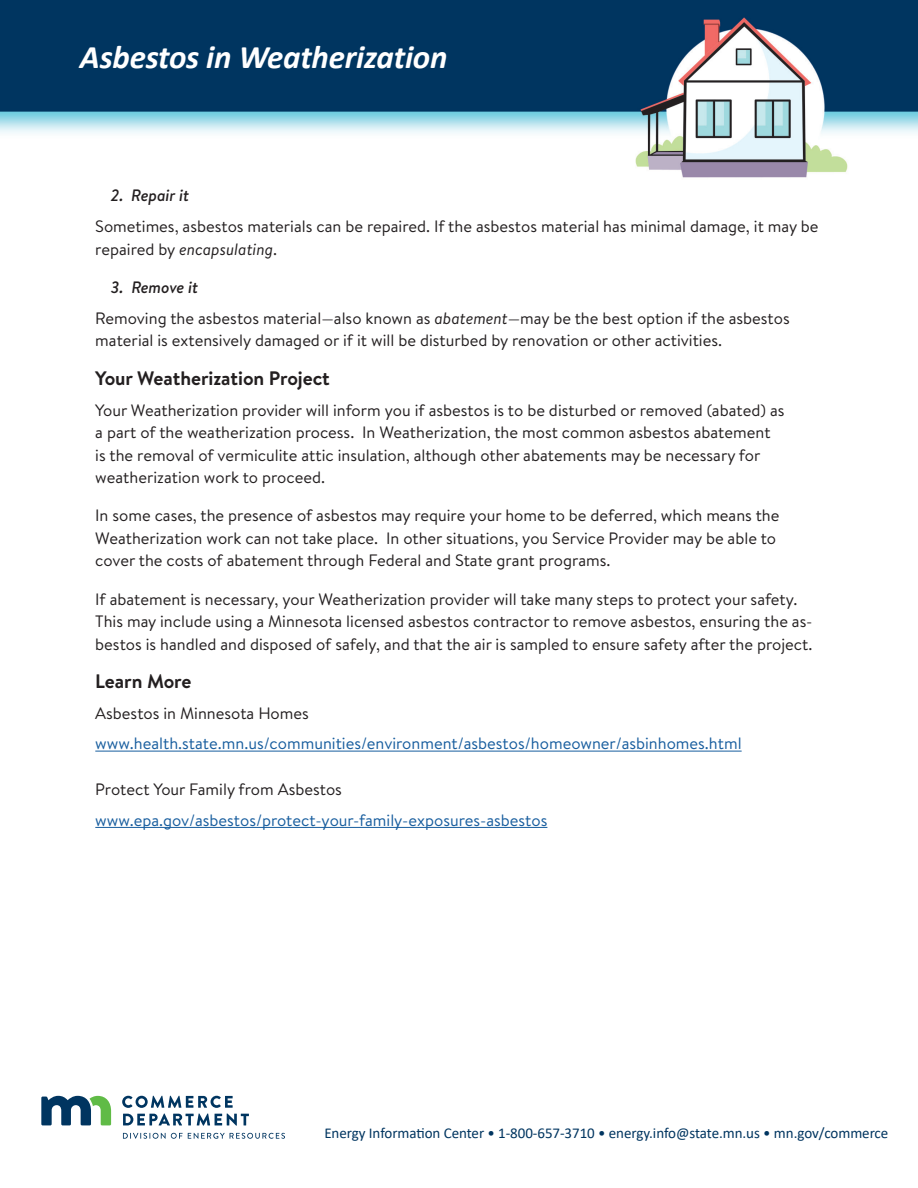
<style>
.page{position:relative;width:918px;height:1188px;background:#fff}
.page>*{position:absolute;margin:0;border:0;box-sizing:border-box;transform-origin:0 0}
.t1{font:italic 700 33px "Calibri";letter-spacing:-.005em;color:#fff}
.t2{font:700 19.5px "Brandon Text";letter-spacing:-.005em;color:#231f20}
.t3{font:16.5px/22.5px "Brandon Text";color:#231f20}
.t4{font:16.5px "Brandon Text";color:#175d9e}
.t5{font:italic 500 16.5px "Brandon Text";letter-spacing:-.005em;color:#231f20}
.t6{font:15px "Calibri";letter-spacing:-.005em;color:#003560}
.s1{font-style:italic}
.s2{font-weight:500;font-style:italic}
</style>
<div class="page">
<img style="left:0;top:0;width:918px;height:178px">
<hr style="left:95px;top:751px;width:647px;height:1px;background:#175d9e">
<hr style="left:95px;top:827px;width:452px;height:1px;background:#175d9e">
<svg style="left:41px;top:1096px;width:70px;height:29px"></svg>
<svg style="left:122px;top:1096px;width:111px;height:12px"></svg>
<svg style="left:123px;top:1114px;width:126px;height:12px"></svg>
<svg style="left:123px;top:1133px;width:162px;height:6px"></svg>
<h1 class="t1" style="left:80px;top:34px;width:369px">Asbestos in Weatherization</h1>
<p class="t5" style="left:111px;top:184px;width:80px">2. Repair it</p>
<p class="t3" style="left:95px;top:215px;width:725px">Sometimes, asbestos materials can be repaired. If the asbestos material has minimal damage, it may be repaired by <span class="s1">encapsulating</span>.</p>
<p class="t3" style="left:95px;top:271px;width:696px;line-height:31.2px;text-indent:16px"><span class="s2">3. Remove it<br></span>Removing the asbestos material—also known as <span class="s1">abatement</span>—may be the best option if the asbestos</p>
<p class="t3" style="left:95px;top:329px;width:628px">material is extensively damaged or if it will be disturbed by renovation or other activities.</p>
<p class="t2" style="left:95px;top:364px;width:236px">Your Weatherization Project</p>
<p class="t3" style="left:95px;top:398px;width:691px">Your Weatherization provider will inform you if asbestos is to be disturbed or removed (abated) as a part of the weatherization process. In Weatherization, the most common asbestos abatement is the removal of vermiculite attic insulation, although other abatements may be necessary for weatherization work to proceed.</p>
<p class="t3" style="left:95px;top:504px;width:686px">In some cases, the presence of asbestos may require your home to be deferred, which means the<br>Weatherization work can not take place. In other situations, you Service Provider may be able to cover the costs of abatement through Federal and State grant programs.</p>
<p class="t3" style="left:95px;top:587px;width:719px">If abatement is necessary, your Weatherization provider will take many steps to protect your safety.<br>This may include using a Minnesota licensed asbestos contractor to remove asbestos, ensuring the as&shy;bestos is handled and disposed of safely, and that the air is sampled to ensure safety after the project.</p>
<p class="t2" style="left:95px;top:667px;width:98px">Learn More</p>
<p class="t3" style="left:95px;top:701px;width:215px">Asbestos in Minnesota Homes</p>
<p class="t4" style="left:95px;top:732px;width:648px">www.health.state.mn.us/communities/environment/asbestos/homeowner/asbinhomes.html</p>
<p class="t3" style="left:95px;top:778px;width:248px">Protect Your Family from Asbestos</p>
<p class="t4" style="left:95px;top:809px;width:454px">www.epa.gov/asbestos/protect-your-family-exposures-asbestos</p>
<p class="t6" style="left:324px;top:1123px;width:566px">Energy Information Center • 1-800-657-3710 • energy.info@state.mn.us • mn.gov/commerce</p>
</div>
